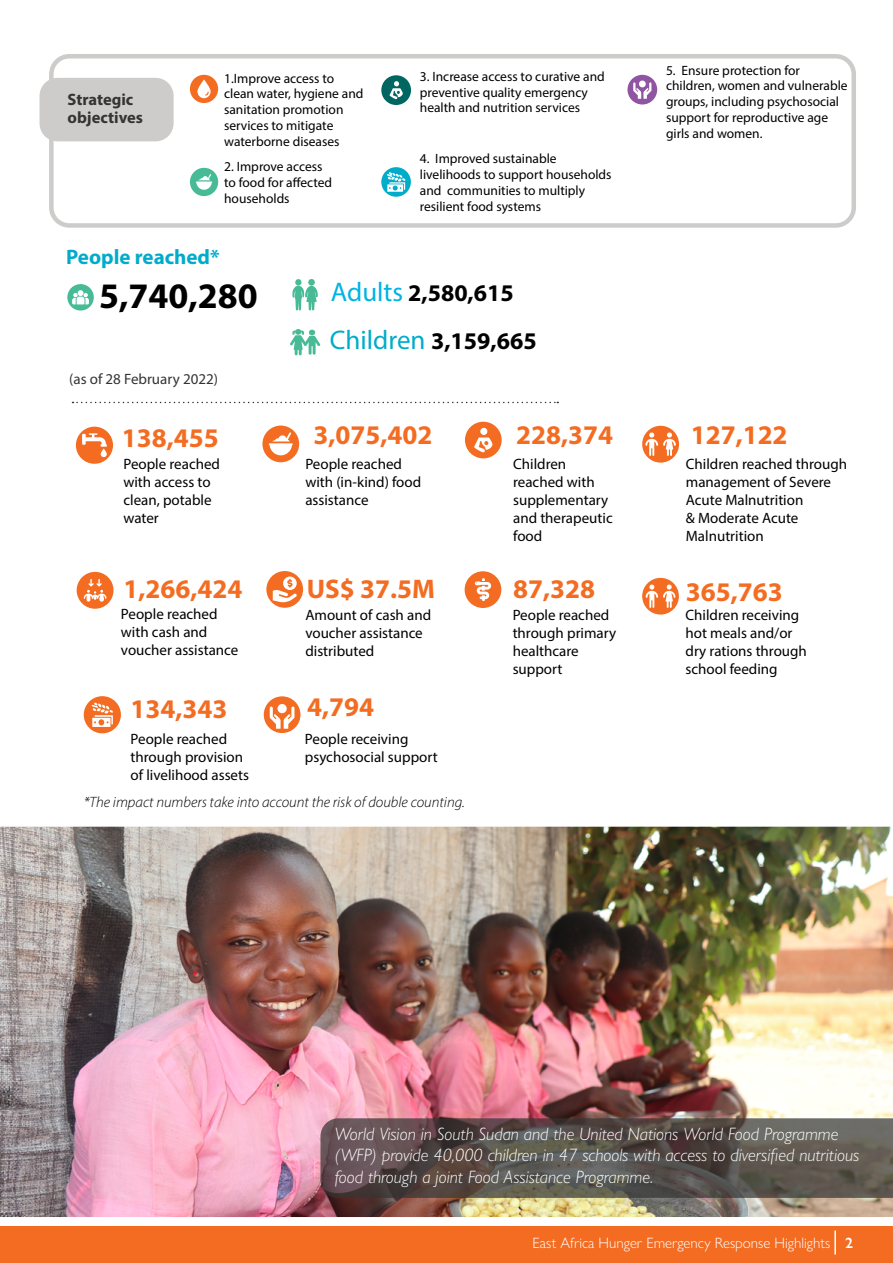
<style>
.page{position:relative;width:893px;height:1263px;background:#fff}
.page>*{position:absolute;margin:0;border:0;box-sizing:border-box;transform-origin:0 0}
.t1{font:700 36px "Myriad Pro";color:#000}
.t2{font:700 27px "Myriad Pro";color:#f36c21}
.t3{font:700 24px "Myriad Pro";color:#000}
.t4{font:700 21px "Myriad Pro";color:#00acca}
.t5{font:italic 300 18px/21.6px "Gill Sans Nova";color:#fff}
.t6{font:700 16.5px/18px "Myriad Pro";color:#343433}
.t7{font:15px/18px "Myriad Pro";color:#000}
.t8{font:italic 300 15px "Myriad Pro";color:#000}
.t9{font:300 15px "Gill Sans Nova";color:#fff}
.t10{font:15px "Myriad Pro";color:#343433}
.t11{font:13.5px/15.8px "Myriad Pro";color:#000}
.s1{font-weight:400;font-size:27px;color:#00b3e2}
.s2{font-weight:400;font-size:27px;color:#00acca}
.s3{font-weight:600}
</style>
<div class="page">
<div style="left:0;top:1226px;width:893px;height:37px;background:#f36c21"></div>
<hr style="left:834px;top:1230px;width:2px;height:24px;background:#fff">
<img style="left:0;top:827px;width:893px;height:390px">
<div style="left:49px;top:54px;width:807px;height:174px;border:4px solid #cdcccb;border-radius:18px"></div>
<div style="left:381px;top:75px;width:30px;height:30px;background:#006661;border-radius:50%"></div>
<svg style="left:381px;top:167px;width:30px;height:30px"></svg>
<div style="left:40px;top:78px;width:134px;height:63px;background:#cdcccb;border-radius:18px"></div>
<div style="left:190px;top:75px;width:28px;height:28px;background:#f36c21;border-radius:50%"></div>
<svg style="left:197px;top:80px;width:14px;height:18px"></svg>
<div style="left:627px;top:75px;width:30px;height:30px;background:#9055a2;border-radius:50%"></div>
<svg style="left:633px;top:82px;width:18px;height:17px"></svg>
<div style="left:639px;top:81px;width:7px;height:6px;background:#fff;border-radius:50%"></div>
<div style="left:190px;top:168px;width:28px;height:28px;background:#46bb95;border-radius:50%"></div>
<svg style="left:196px;top:174px;width:16px;height:16px"></svg>
<svg style="left:387px;top:172px;width:18px;height:20px"></svg>
<svg style="left:389px;top:81px;width:14px;height:18px"></svg>
<svg style="left:292px;top:279px;width:26px;height:32px"></svg>
<svg style="left:290px;top:329px;width:30px;height:26px"></svg>
<svg style="left:67px;top:284px;width:27px;height:27px"></svg>
<svg style="left:72px;top:290px;width:17px;height:14px"></svg>
<svg style="left:73px;top:402px;width:485px;height:1px"></svg>
<svg style="left:266px;top:571px;width:37px;height:37px"></svg>
<svg style="left:273px;top:576px;width:24px;height:26px"></svg>
<div style="left:262px;top:426px;width:37px;height:36px;background:#f36c21;border-radius:50%"></div>
<svg style="left:269px;top:432px;width:24px;height:23px"></svg>
<div style="left:642px;top:578px;width:37px;height:36px;background:#f36c21;border-radius:50%"></div>
<svg style="left:646px;top:584px;width:29px;height:24px"></svg>
<div style="left:465px;top:571px;width:36px;height:37px;background:#f36c21;border-radius:50%"></div>
<svg style="left:475px;top:578px;width:16px;height:23px"></svg>
<div style="left:642px;top:426px;width:37px;height:37px;background:#f36c21;border-radius:50%"></div>
<svg style="left:645px;top:432px;width:31px;height:24px"></svg>
<div style="left:465px;top:422px;width:37px;height:36px;background:#f36c21;border-radius:50%"></div>
<svg style="left:474px;top:437px;width:18px;height:15px"></svg>
<div style="left:480px;top:428px;width:7px;height:7px;background:#fff;border-radius:50%"></div>
<div style="left:84px;top:696px;width:37px;height:37px;background:#f36c21;border-radius:50%"></div>
<svg style="left:92px;top:702px;width:21px;height:25px"></svg>
<div style="left:264px;top:696px;width:36px;height:37px;background:#f36c21;border-radius:50%"></div>
<svg style="left:270px;top:706px;width:24px;height:23px"></svg>
<div style="left:277px;top:704px;width:10px;height:9px;background:#fff;border-radius:50%"></div>
<div style="left:76px;top:427px;width:37px;height:37px;background:#f36c21;border-radius:50%"></div>
<svg style="left:82px;top:433px;width:25px;height:24px"></svg>
<div style="left:77px;top:572px;width:37px;height:37px;background:#f36c21;border-radius:50%"></div>
<svg style="left:84px;top:579px;width:22px;height:23px"></svg>
<svg style="left:320px;top:1118px;width:573px;height:80px;background:#5a524e"></svg>
<p class="t6" style="left:68px;top:90px;width:77px">Strategic objectives</p>
<p class="t11" style="left:224px;top:70px;width:141px">1.Improve access to clean water, hygiene and sanitation promotion services to mitigate waterborne diseases</p>
<p class="t11" style="left:224px;top:159px;width:110px">2. Improve access to food for affected households</p>
<h3 class="t4" style="left:66px;top:243px;width:155px">People reached*</h3>
<p class="t11" style="left:420px;top:68px;width:186px">3. Increase access to curative and preventive quality emergency health and nutrition services</p>
<p class="t11" style="left:666px;top:62px;width:183px">5. Ensure protection for children, women and vulnerable groups, including psychosocial support for reproductive age girls and women.</p>
<p class="t11" style="left:420px;top:151px;width:193px">4. Improved sustainable livelihoods to support households and communities to multiply resilient food systems</p>
<h1 class="t1" style="left:99px;top:273px;width:160px">5,740,280</h1>
<h3 class="t3" style="left:331px;top:277px;width:184px"><span class="s1">Adults</span> 2,580,615</h3>
<h3 class="t3" style="left:330px;top:325px;width:208px"><span class="s2">Children</span> 3,159,665</h3>
<p class="t10" style="left:69px;top:369px;width:150px">(as of 28 February 2022)</p>
<h2 class="t2" style="left:122px;top:420px;width:98px">138,455</h2>
<h2 class="t2" style="left:314px;top:418px;width:120px">3,075,402</h2>
<h2 class="t2" style="left:516px;top:417px;width:98px">228,374</h2>
<h2 class="t2" style="left:691px;top:418px;width:98px">127,122</h2>
<p class="t7" style="left:123px;top:454px;width:98px">People reached with access to clean, potable water</p>
<p class="t7" style="left:305px;top:454px;width:117px">People reached with (in-kind) food assistance</p>
<p class="t7" style="left:513px;top:454px;width:101px">Children reached with supplementary and therapeutic food</p>
<p class="t7" style="left:686px;top:454px;width:163px">Children reached through management of Severe<br>Acute Malnutrition<br>&amp; Moderate Acute<br>Malnutrition</p>
<h2 class="t2" style="left:123px;top:571px;width:120px">1,266,424</h2>
<h2 class="t2" style="left:307px;top:571px;width:130px">US$ 37.5M</h2>
<h2 class="t2" style="left:686px;top:574px;width:98px">365,763</h2>
<h2 class="t2" style="left:513px;top:572px;width:83px">87,328</h2>
<p class="t7" style="left:121px;top:605px;width:119px">People reached with cash and voucher assistance</p>
<p class="t7" style="left:305px;top:605px;width:127px">Amount of cash and voucher assistance distributed</p>
<p class="t7" style="left:685px;top:605px;width:123px">Children receiving hot meals and/or dry rations through school feeding</p>
<p class="t7" style="left:513px;top:605px;width:105px">People reached through primary healthcare support</p>
<h2 class="t2" style="left:131px;top:691px;width:98px">134,343</h2>
<h2 class="t2" style="left:307px;top:690px;width:68px">4,794</h2>
<p class="t7" style="left:131px;top:730px;width:120px">People reached through provision of livelihood assets</p>
<p class="t7" style="left:305px;top:730px;width:134px">People receiving psychosocial support</p>
<p class="t8" style="left:84px;top:793px;width:383px">*The impact numbers take into account the risk of double counting.</p>
<p class="t5" style="left:335px;top:1123px;width:526px">World Vision in South Sudan and the United Nations World Food Programme (WFP) provide 40,000 children in 47 schools with access to diversified nutritious food through a joint Food Assistance Programme.</p>
<p class="t9" style="left:532px;top:1234px;width:322px">East Africa Hunger Emergency Response Highlights <span class="s3">2</span></p>
</div>
